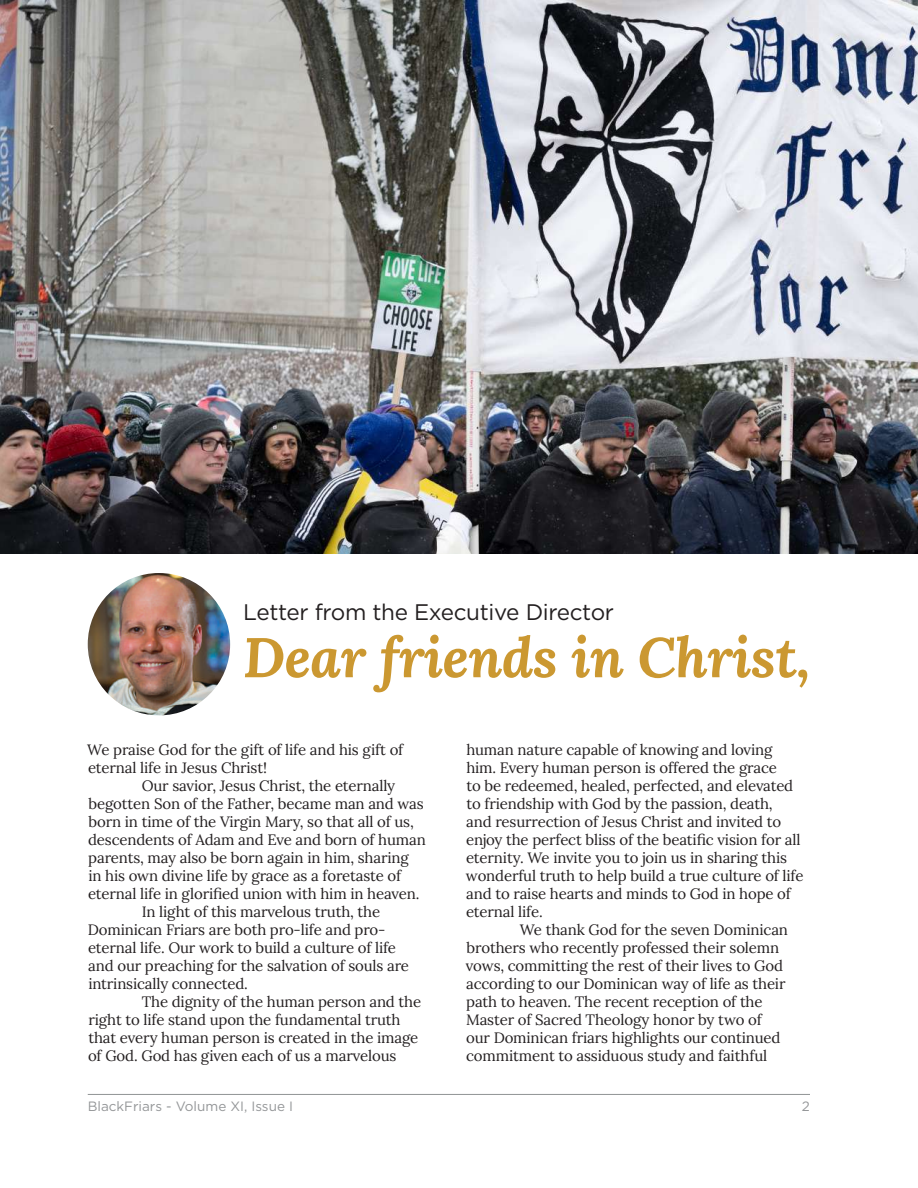
<style>
.page{position:relative;width:918px;height:1188px;background:#fff}
.page>*{position:absolute;margin:0;border:0;box-sizing:border-box;transform-origin:0 0}
.t1{font:italic 700 55.95px "Lora";letter-spacing:-.01em;color:#cb9831}
.t2{font:22.5px "Gotham";letter-spacing:-.015em;color:#231f20}
.t3{font:15px/18px "Lora";letter-spacing:-.01em;color:#231f20}
.t4{font:13.5px "Gotham";color:#949698}
</style>
<div class="page">
<hr style="left:88px;top:1094px;width:722px;height:1px;background:#909394">
<img style="left:0;top:0;width:918px;height:554px">
<img style="left:88px;top:573px;width:142px;height:142px;border-radius:71px">
<h2 class="t2" style="left:243px;top:597px;width:373px">Letter from the Executive Director</h2>
<h1 class="t1" style="left:243px;top:617px;width:569px">Dear friends in Christ,</h1>
<p class="t3" style="left:87px;top:739px;width:318px">We praise God for the gift of life and his gift of eternal life in Jesus Christ!</p>
<p class="t3" style="left:142px;top:775px;width:255px">Our savior, Jesus Christ, the eternally</p>
<p class="t3" style="left:89px;top:793px;width:337px">begotten Son of the Father, became man and was</p>
<p class="t3" style="left:89px;top:811px;width:327px">born in time of the Virgin Mary, so that all of us,</p>
<p class="t3" style="left:88px;top:829px;width:339px">descendents of Adam and Eve and born of human</p>
<p class="t3" style="left:88px;top:847px;width:322px">parents, may also be born again in him, sharing</p>
<p class="t3" style="left:88px;top:865px;width:314px">in his own divine life by grace as a foretaste of</p>
<p class="t3" style="left:88px;top:883px;width:333px">eternal life in glorified union with him in heaven.</p>
<p class="t3" style="left:142px;top:901px;width:240px">In light of this marvelous truth, the</p>
<p class="t3" style="left:88px;top:919px;width:299px">Dominican Friars are both pro-life and pro-</p>
<p class="t3" style="left:88px;top:937px;width:310px">eternal life. Our work to build a culture of life</p>
<p class="t3" style="left:88px;top:955px;width:322px">and our preaching for the salvation of souls are</p>
<p class="t3" style="left:88px;top:973px;width:161px">intrinsically connected.</p>
<p class="t3" style="left:142px;top:991px;width:281px">The dignity of the human person and the</p>
<p class="t3" style="left:88px;top:1009px;width:314px">right to life stand upon the fundamental truth</p>
<p class="t3" style="left:88px;top:1027px;width:331px">that every human person is created in the image</p>
<p class="t3" style="left:88px;top:1045px;width:310px">of God. God has given each of us a marvelous</p>
<p class="t3" style="left:466px;top:739px;width:339px">human nature capable of knowing and loving him. Every human person is offered the grace<br>to be redeemed, healed, perfected, and elevated to friendship with God by the passion, death,<br>and resurrection of Jesus Christ and invited to enjoy the perfect bliss of the beatific vision for all eternity. We invite you to join us in sharing this wonderful truth to help build a true culture of life and to raise hearts and minds to God in hope of eternal life.</p>
<p class="t3" style="left:466px;top:919px;width:324px;text-indent:54px">We thank God for the seven Dominican brothers who recently professed their solemn vows, committing the rest of their lives to God according to our Dominican way of life as their path to heaven. The recent reception of the Master of Sacred Theology honor by two of our Dominican friars highlights our continued commitment to assiduous study and faithful</p>
<p class="t4" style="left:88px;top:1098px;width:207px">BlackFriars - Volume XI, Issue I</p>
<p class="t4" style="left:802px;top:1098px;width:10px">2</p>
</div>
